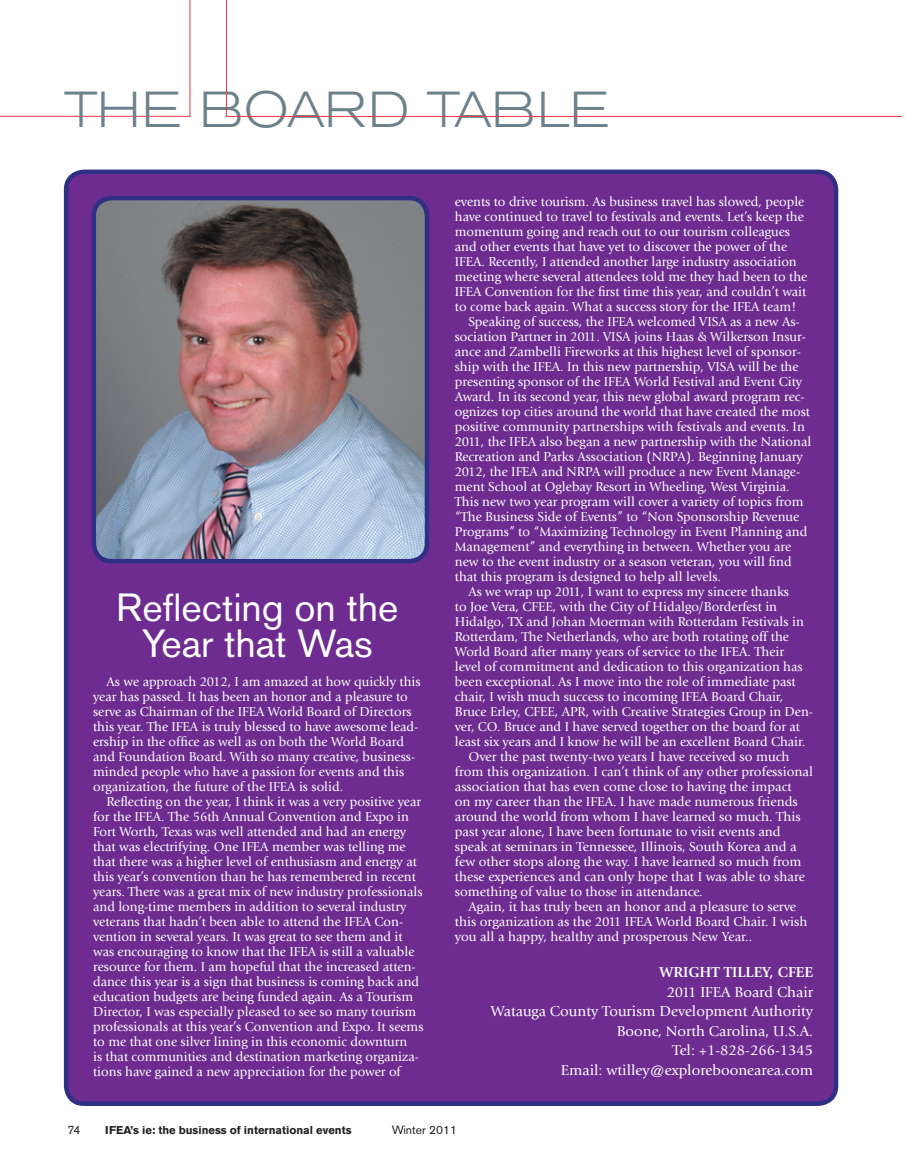
<style>
.page{position:relative;width:905px;height:1175px;background:#fff}
.page>*{position:absolute;margin:0;border:0;box-sizing:border-box;transform-origin:0 0}
.t1{font:300 expanded 50.1px "Akzidenz Grotesk BE";color:#6c818c;scale:.95 1}
.t2{font:39px/36px "Akzidenz Grotesk BE";color:#fff;text-align:center}
.t3{font:15px/19.5px "Giovanni";color:#fff;text-align:right}
.t4{font:700 15px "Giovanni";color:#fff}
.t5{font:13.5px/15px "Giovanni";color:#fff}
.t6{font:12px "Akzidenz Grotesk BE";color:#231f20}
.t7{font:700 11.25px "Akzidenz Grotesk BE";color:#231f20}
</style>
<div class="page">
<svg style="left:0;top:0;width:191px;height:117px"></svg>
<svg style="left:226px;top:0;width:676px;height:117px"></svg>
<div style="left:66px;top:172px;width:770px;height:931px;background:#6e2c91;border-radius:18px"></div>
<div style="left:64px;top:170px;width:774px;height:936px;border:4px solid #2f2f83;border-radius:18px"></div>
<img style="left:94px;top:198px;width:333px;height:363px;border-radius:18px">
<div style="left:92px;top:196px;width:337px;height:367px;border:4px solid #2f2f83;border-radius:18px"></div>
<h1 class="t1" style="left:65px;top:81px;width:575px">THE BOARD TABLE</h1>
<h2 class="t2" style="left:116px;top:589px;width:284px">Reflecting on the<br>Year that Was</h2>
<p class="t5" style="left:93px;top:674px;width:329px;text-indent:14px">As we approach 2012, I am amazed at how quickly this year has passed. It has been an honor and a pleasure to serve as Chairman of the IFEA World Board of Directors this year. The IFEA is truly blessed to have awesome lead&shy;ership in the office as well as on both the World Board and Foundation Board. With so many creative, business&shy;minded people who have a passion for events and this organization, the future of the IFEA is solid.</p>
<p class="t5" style="left:93px;top:794px;width:332px;text-indent:14px">Reflecting on the year, I think it was a very positive year for the IFEA. The 56th Annual Convention and Expo in Fort Worth, Texas was well attended and had an energy that was electrifying. One IFEA member was telling me that there was a higher level of enthusiasm and energy at this year’s convention than he has remembered in recent years. There was a great mix of new industry professionals and long-time members in addition to several industry veterans that hadn’t been able to attend the IFEA Con&shy;vention in several years. It was great to see them and it was encouraging to know that the IFEA is still a valuable resource for them. I am hopeful that the increased atten&shy;dance this year is a sign that business is coming back and education budgets are being funded again. As a Tourism Director, I was especially pleased to see so many tourism professionals at this year’s Convention and Expo. It seems to me that one silver lining in this economic downturn<br>is that communities and destination marketing organiza&shy;tions have gained a new appreciation for the power of</p>
<p class="t5" style="left:455px;top:194px;width:351px">events to drive tourism. As business travel has slowed, people</p>
<p class="t5" style="left:455px;top:209px;width:350px">have continued to travel to festivals and events. Let’s keep the</p>
<p class="t5" style="left:455px;top:224px;width:337px">momentum going and reach out to our tourism colleagues</p>
<p class="t5" style="left:455px;top:239px;width:334px">and other events that have yet to discover the power of the</p>
<p class="t5" style="left:455px;top:254px;width:343px">IFEA. Recently, I attended another large industry association</p>
<p class="t5" style="left:455px;top:269px;width:354px">meeting where several attendees told me they had been to the</p>
<p class="t5" style="left:455px;top:284px;width:353px">IFEA Convention for the first time this year, and couldn’t wait</p>
<p class="t5" style="left:455px;top:299px;width:343px">to come back again. What a success story for the IFEA team!</p>
<p class="t5" style="left:468px;top:314px;width:333px">Speaking of success, the IFEA welcomed VISA as a new As-</p>
<p class="t5" style="left:455px;top:329px;width:352px">sociation Partner in 2011. VISA joins Haas &amp; Wilkerson Insur-</p>
<p class="t5" style="left:455px;top:344px;width:347px">ance and Zambelli Fireworks at this highest level of sponsor-</p>
<p class="t5" style="left:455px;top:359px;width:345px">ship with the IFEA. In this new partnership, VISA will be the</p>
<p class="t5" style="left:455px;top:374px;width:349px">presenting sponsor of the IFEA World Festival and Event City</p>
<p class="t5" style="left:455px;top:389px;width:351px">Award. In its second year, this new global award program rec-</p>
<p class="t5" style="left:455px;top:404px;width:357px">ognizes top cities around the world that have created the most</p>
<p class="t5" style="left:455px;top:419px;width:351px">positive community partnerships with festivals and events. In</p>
<p class="t5" style="left:455px;top:434px;width:358px">2011, the IFEA also began a new partnership with the National</p>
<p class="t5" style="left:455px;top:449px;width:349px">Recreation and Parks Association (NRPA). Beginning January</p>
<p class="t5" style="left:455px;top:464px;width:347px">2012, the IFEA and NRPA will produce a new Event Manage-</p>
<p class="t5" style="left:455px;top:479px;width:336px">ment School at Oglebay Resort in Wheeling, West Virginia.</p>
<p class="t5" style="left:455px;top:494px;width:350px">This new two year program will cover a variety of topics from</p>
<p class="t5" style="left:455px;top:509px;width:346px">“The Business Side of Events” to “Non Sponsorship Revenue</p>
<p class="t5" style="left:455px;top:524px;width:354px">Programs” to “Maximizing Technology in Event Planning and</p>
<p class="t5" style="left:455px;top:539px;width:338px">Management” and everything in between. Whether you are</p>
<p class="t5" style="left:455px;top:554px;width:338px">new to the event industry or a season veteran, you will find</p>
<p class="t5" style="left:455px;top:569px;width:267px">that this program is designed to help all levels.</p>
<p class="t5" style="left:468px;top:584px;width:322px">As we wrap up 2011, I want to express my sincere thanks</p>
<p class="t5" style="left:455px;top:599px;width:324px">to Joe Vera, CFEE, with the City of Hidalgo/Borderfest in</p>
<p class="t5" style="left:455px;top:614px;width:350px">Hidalgo, TX and Johan Moerman with Rotterdam Festivals in</p>
<p class="t5" style="left:455px;top:629px;width:335px">Rotterdam, The Netherlands, who are both rotating off the</p>
<p class="t5" style="left:455px;top:644px;width:331px">World Board after many years of service to the IFEA. Their</p>
<p class="t5" style="left:455px;top:659px;width:349px">level of commitment and dedication to this organization has</p>
<p class="t5" style="left:455px;top:674px;width:342px">been exceptional. As I move into the role of immediate past</p>
<p class="t5" style="left:455px;top:689px;width:330px">chair, I wish much success to incoming IFEA Board Chair,</p>
<p class="t5" style="left:455px;top:704px;width:360px">Bruce Erley, CFEE, APR, with Creative Strategies Group in Den-</p>
<p class="t5" style="left:455px;top:719px;width:346px">ver, CO. Bruce and I have served together on the board for at</p>
<p class="t5" style="left:455px;top:734px;width:352px">least six years and I know he will be an excellent Board Chair.</p>
<p class="t5" style="left:468px;top:749px;width:323px">Over the past twenty-two years I have received so much</p>
<p class="t5" style="left:455px;top:764px;width:359px">from this organization. I can’t think of any other professional</p>
<p class="t5" style="left:455px;top:779px;width:338px">association that has even come close to having the impact</p>
<p class="t5" style="left:455px;top:794px;width:344px">on my career than the IFEA. I have made numerous friends</p>
<p class="t5" style="left:455px;top:809px;width:347px">around the world from whom I have learned so much. This</p>
<p class="t5" style="left:455px;top:824px;width:327px">past year alone, I have been fortunate to visit events and</p>
<p class="t5" style="left:455px;top:839px;width:343px">speak at seminars in Tennessee, Illinois, South Korea and a</p>
<p class="t5" style="left:455px;top:854px;width:348px">few other stops along the way. I have learned so much from</p>
<p class="t5" style="left:455px;top:869px;width:351px">these experiences and can only hope that I was able to share</p>
<p class="t5" style="left:455px;top:884px;width:249px">something of value to those in attendance.</p>
<p class="t5" style="left:468px;top:899px;width:329px">Again, it has truly been an honor and a pleasure to serve</p>
<p class="t5" style="left:455px;top:914px;width:354px">this organization as the 2011 IFEA World Board Chair. I wish</p>
<p class="t5" style="left:455px;top:929px;width:299px">you all a happy, healthy and prosperous New Year..</p>
<p class="t4" style="left:659px;top:963px;width:155px">WRIGHT TILLEY, CFEE</p>
<p class="t3" style="left:491px;top:982px;width:324px">2011 IFEA Board Chair<br>Watauga County Tourism Development Authority<br>Boone, North Carolina, U.S.A.<br>Tel: +1-828-266-1345<br>Email: wtilley@exploreboonearea.com</p>
<p class="t6" style="left:68px;top:1123px;width:15px">74</p>
<p class="t7" style="left:105px;top:1124px;width:248px">IFEA’s ie: the business of international events</p>
<p class="t6" style="left:392px;top:1123px;width:67px">Winter 2011</p>
</div>
